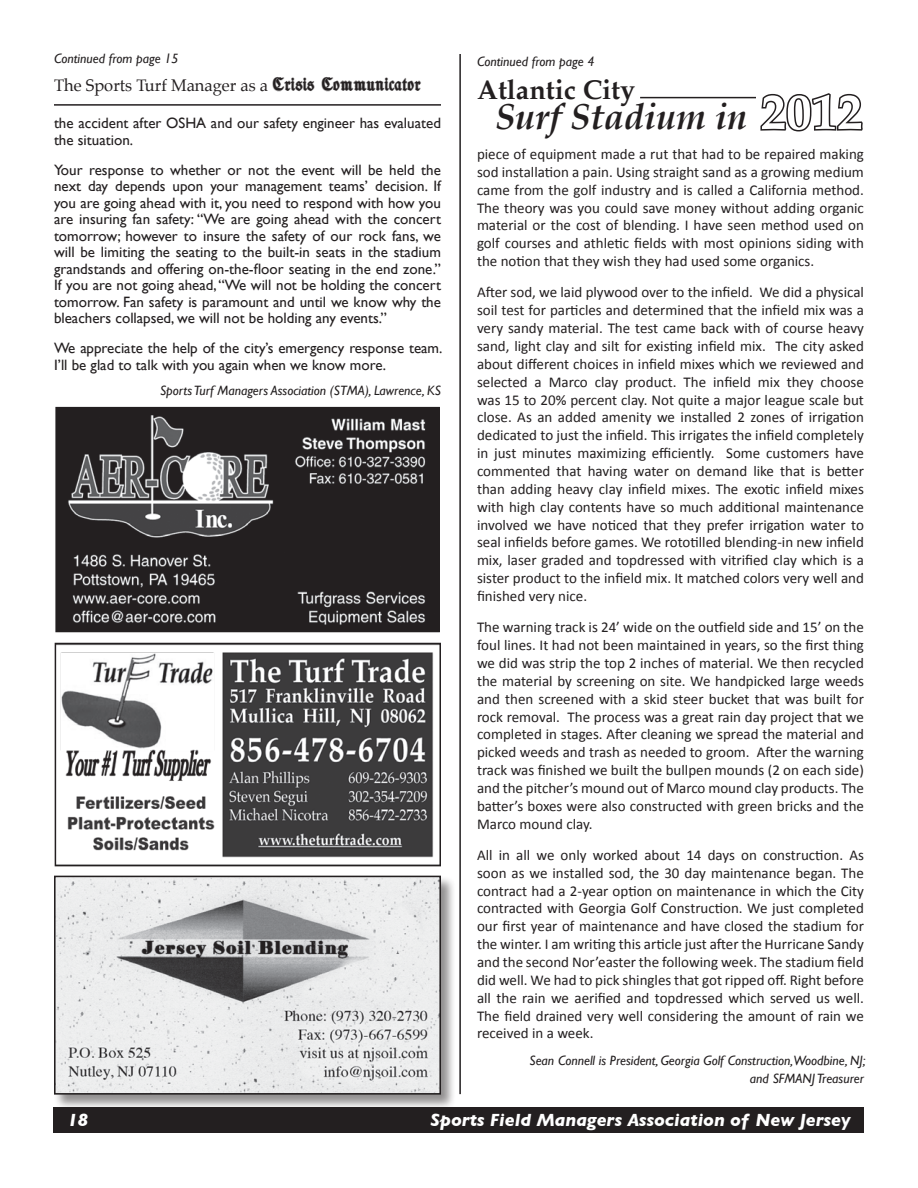
<style>
.page{position:relative;width:918px;height:1188px;background:#fff}
.page>*{position:absolute;margin:0;border:0;box-sizing:border-box;transform-origin:0 0}
.t1{font:italic 700 36px "Palatino";color:#231f20}
.t2{font:700 27px "Palatino";color:#231f20}
.t3{font:italic 700 18px "Gill Sans";color:#fff}
.t4{font:16.5px "Palatino";color:#231f20}
.t5{font:15px/17.9px "Calibri";color:#231f20;text-align:justify}
.t6{font:15px/16.5px "Gill Sans";color:#231f20}
.t7{font:italic 13.5px/17.9px "Gill Sans";color:#231f20;text-align:right}
.s1{font-family:"Typographer Fraktur Contour";font-size:18px}
.s2{font-style:normal;font-size:51px;color:#fff}
</style>
<div class="page">
<div style="left:54px;top:1108px;width:810px;height:25px;background:#231f20"></div>
<img style="left:60px;top:652px;width:374px;height:206px">
<div style="left:55px;top:643px;width:386px;height:223px;border:2px solid #231f20"></div>
<img style="left:58px;top:410px;width:379px;height:219px">
<div style="left:55px;top:407px;width:385px;height:225px;border:2px solid #231f20"></div>
<div style="left:53px;top:875px;width:404px;height:235px;background:#231f20;opacity:.5"></div>
<img style="left:57px;top:879px;width:381px;height:213px">
<div style="left:54px;top:876px;width:387px;height:219px;border:2px solid #231f20"></div>
<hr style="left:54px;top:104px;width:387px;height:2px;background:#231f20">
<hr style="left:459px;top:54px;width:2px;height:1040px;background:#231f20">
<svg style="left:760px;top:93px;width:103px;height:39px"></svg>
<hr style="left:640px;top:97px;width:116px;height:1px;background:#231f20">
<p class="t7" style="left:54px;top:50px;width:126px">Continued from page 15</p>
<p class="t4" style="left:54px;top:72px;width:368px">The Sports Turf Manager as a <span class="s1">Crisis Communicator</span></p>
<p class="t6" style="left:54px;top:115px;width:389px">the accident after OSHA and our safety engineer has evaluated the situation.</p>
<p class="t6" style="left:54px;top:162px;width:389px;text-align:justify">Your response to whether or not the event will be held the next day depends upon your management teams’ decision. If you are going ahead with it, you need to respond with how you are insuring fan safety: “We are going ahead with the concert tomorrow; however to insure the safety of our rock fans, we will be limiting the seating to the built-in seats in the stadium grandstands and offering on-the-floor seating in the end zone.” If you are not going ahead, “We will not be holding the concert tomorrow. Fan safety is paramount and until we know why the bleachers collapsed, we will not be holding any events.”</p>
<p class="t6" style="left:54px;top:340px;width:390px">We appreciate the help of the city’s emergency response team.<br>I’ll be glad to talk with you again when we know more.</p>
<p class="t7" style="left:160px;top:382px;width:282px">Sports Turf Managers Association (STMA), Lawrence, KS</p>
<p class="t7" style="left:477px;top:52px;width:119px">Continued from page 4</p>
<h2 class="t2" style="left:477px;top:67px;width:160px">Atlantic City</h2>
<h1 class="t1" style="left:495px;top:87px;width:369px">Surf Stadium in <span class="s2">2012</span></h1>
<p class="t5" style="left:477px;top:144px;width:389px">piece of equipment made a rut that had to be repaired making sod installation a pain. Using straight sand as a growing medium came from the golf industry and is called a California method.<br>The theory was you could save money without adding organic material or the cost of blending. I have seen method used on golf courses and athletic fields with most opinions siding with the notion that they wish they had used some organics.</p>
<p class="t5" style="left:477px;top:283px;width:389px">After sod, we laid plywood over to the infield. We did a physical soil test for particles and determined that the infield mix was a very sandy material. The test came back with of course heavy sand, light clay and silt for existing infield mix. The city asked about different choices in infield mixes which we reviewed and selected a Marco clay product. The infield mix they choose was 15 to 20% percent clay. Not quite a major league scale but close. As an added amenity we installed 2 zones of irrigation dedicated to just the infield. This irrigates the infield completely in just minutes maximizing efficiently. Some customers have commented that having water on demand like that is better than adding heavy clay infield mixes. The exotic infield mixes with high clay contents have so much additional maintenance involved we have noticed that they prefer irrigation water to seal infields before games. We rototilled blending-in new infield mix, laser graded and topdressed with vitrified clay which is a sister product to the infield mix. It matched colors very well and finished very nice.</p>
<p class="t5" style="left:477px;top:618px;width:389px">The warning track is 24’ wide on the outfield side and 15’ on the foul lines. It had not been maintained in years, so the first thing we did was strip the top 2 inches of material. We then recycled the material by screening on site. We handpicked large weeds and then screened with a skid steer bucket that was built for rock removal. The process was a great rain day project that we completed in stages. After cleaning we spread the material and picked weeds and trash as needed to groom. After the warning track was finished we built the bullpen mounds (2 on each side) and the pitcher’s mound out of Marco mound clay products. The batter’s boxes were also constructed with green bricks and the Marco mound clay.</p>
<p class="t5" style="left:477px;top:845px;width:389px">All in all we only worked about 14 days on construction. As soon as we installed sod, the 30 day maintenance began. The contract had a 2-year option on maintenance in which the City contracted with Georgia Golf Construction. We just completed our first year of maintenance and have closed the stadium for the winter. I am writing this article just after the Hurricane Sandy and the second Nor’easter the following week. The stadium field did well. We had to pick shingles that got ripped off. Right before all the rain we aerified and topdressed which served us well.<br>The field drained very well considering the amount of rain we received in a week.</p>
<p class="t7" style="left:529px;top:1052px;width:337px">Sean Connell is President, Georgia Golf Construction,Woodbine, NJ; and SFMANJ Treasurer</p>
<p class="t3" style="left:68px;top:1109px;width:22px">18</p>
<p class="t3" style="left:431px;top:1109px;width:421px">Sports Field Managers Association of New Jersey</p>
</div>
